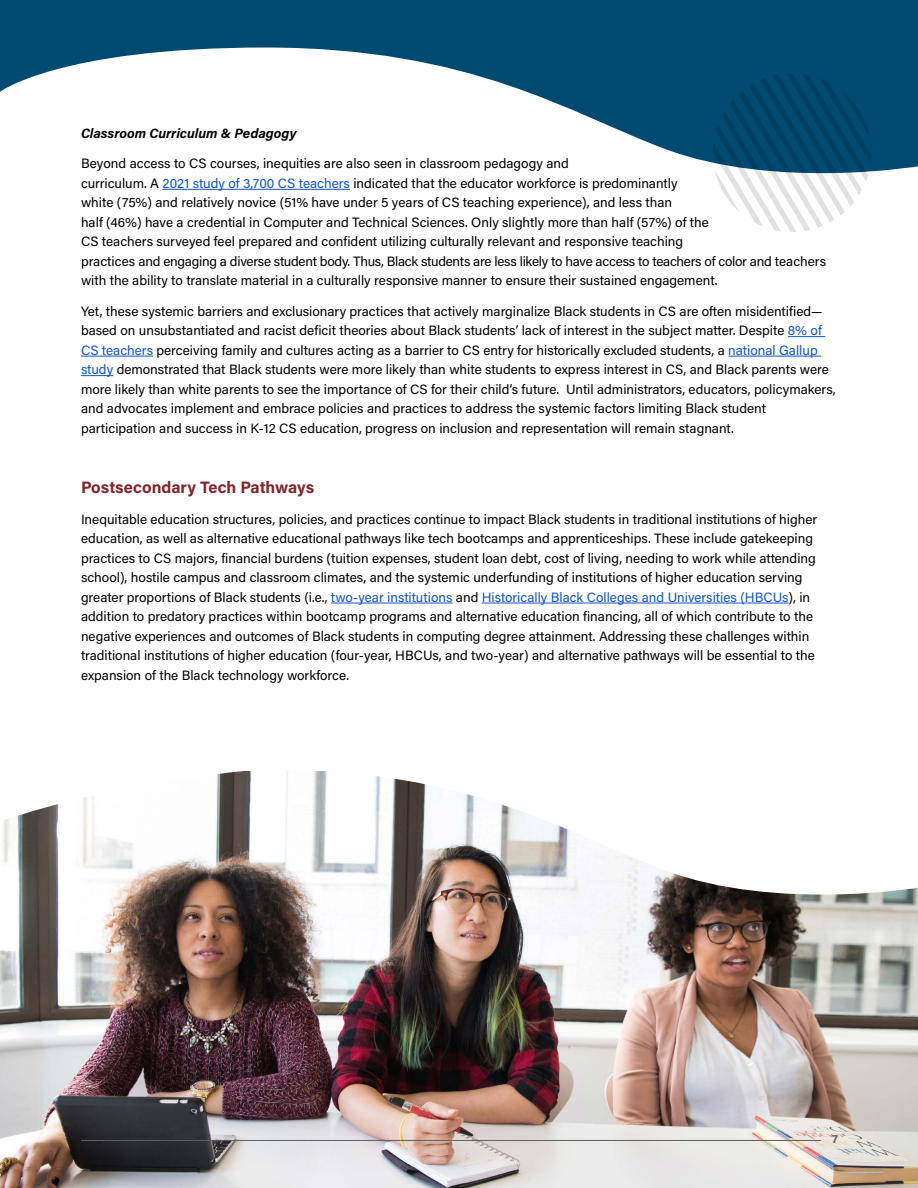
<style>
.page{position:relative;width:918px;height:1188px;background:#fff}
.page>*{position:absolute;margin:0;border:0;box-sizing:border-box;transform-origin:0 0}
.t1{font:700 16.5px "Acumin Pro";color:#80252a}
.t2{font:13.5px/19.5px "Acumin Pro";color:#000}
.t3{font:italic 700 13.5px "Acumin Pro";color:#000}
.t4{font:700 12px "Acumin Pro";color:#5b6063}
.s1{color:#15c}
</style>
<div class="page">
<svg style="left:0;top:0;width:918px;height:190px"></svg>
<img style="left:0;top:912px;width:918px;height:276px">
<svg style="left:636px;top:64px;width:235px;height:168px"></svg>
<svg style="left:2px;top:771px;width:916px;height:141px"></svg>
<hr style="left:163px;top:189px;width:187px;height:1px;background:#15c">
<hr style="left:788px;top:336px;width:37px;height:1px;background:#15c">
<hr style="left:81px;top:356px;width:72px;height:1px;background:#15c">
<hr style="left:728px;top:356px;width:93px;height:1px;background:#15c">
<hr style="left:81px;top:375px;width:32px;height:1px;background:#15c">
<hr style="left:331px;top:603px;width:121px;height:1px;background:#15c">
<hr style="left:482px;top:603px;width:307px;height:1px;background:#15c">
<hr style="left:81px;top:1140px;width:740px;height:1px;background:#5b6063">
<p class="t3" style="left:81px;top:124px;width:217px">Classroom Curriculum &amp; Pedagogy</p>
<p class="t2" style="left:81px;top:153px;width:747px">Beyond access to CS courses, inequities are also seen in classroom pedagogy and<br>curriculum. A <span class="s1">2021 study of 3,700 CS teachers</span> indicated that the educator workforce is predominantly<br>white (75%) and relatively novice (51% have under 5 years of CS teaching experience), and less than<br>half (46%) have a credential in Computer and Technical Sciences. Only slightly more than half (57%) of the<br>CS teachers surveyed feel prepared and confident utilizing culturally relevant and responsive teaching<br>practices and engaging a diverse student body. Thus, Black students are less likely to have access to teachers of color and teachers with the ability to translate material in a culturally responsive manner to ensure their sustained engagement.</p>
<p class="t2" style="left:81px;top:301px;width:756px">Yet, these systemic barriers and exclusionary practices that actively marginalize Black students in CS are often misidentified— based on unsubstantiated and racist deficit theories about Black students’ lack of interest in the subject matter. Despite <span class="s1">8% of CS teachers</span> perceiving family and cultures acting as a barrier to CS entry for historically excluded students, a <span class="s1">national Gallup study</span> demonstrated that Black students were more likely than white students to express interest in CS, and Black parents were more likely than white parents to see the importance of CS for their child’s future. Until administrators, educators, policymakers, and advocates implement and embrace policies and practices to address the systemic factors limiting Black student participation and success in K-12 CS education, progress on inclusion and representation will remain stagnant.</p>
<p class="t1" style="left:81px;top:476px;width:235px">Postsecondary Tech Pathways</p>
<p class="t2" style="left:81px;top:509px;width:738px">Inequitable education structures, policies, and practices continue to impact Black students in traditional institutions of higher education, as well as alternative educational pathways like tech bootcamps and apprenticeships. These include gatekeeping practices to CS majors, financial burdens (tuition expenses, student loan debt, cost of living, needing to work while attending school), hostile campus and classroom climates, and the systemic underfunding of institutions of higher education serving greater proportions of Black students (i.e., <span class="s1">two-year institutions</span> and <span class="s1">Historically Black Colleges and Universities (HBCUs</span>), in addition to predatory practices within bootcamp programs and alternative education financing, all of which contribute to the negative experiences and outcomes of Black students in computing degree attainment. Addressing these challenges within traditional institutions of higher education (four-year, HBCUs, and two-year) and alternative pathways will be essential to the expansion of the Black technology workforce.</p>
<p class="t4" style="left:832px;top:1130px;width:7px">7</p>
</div>
